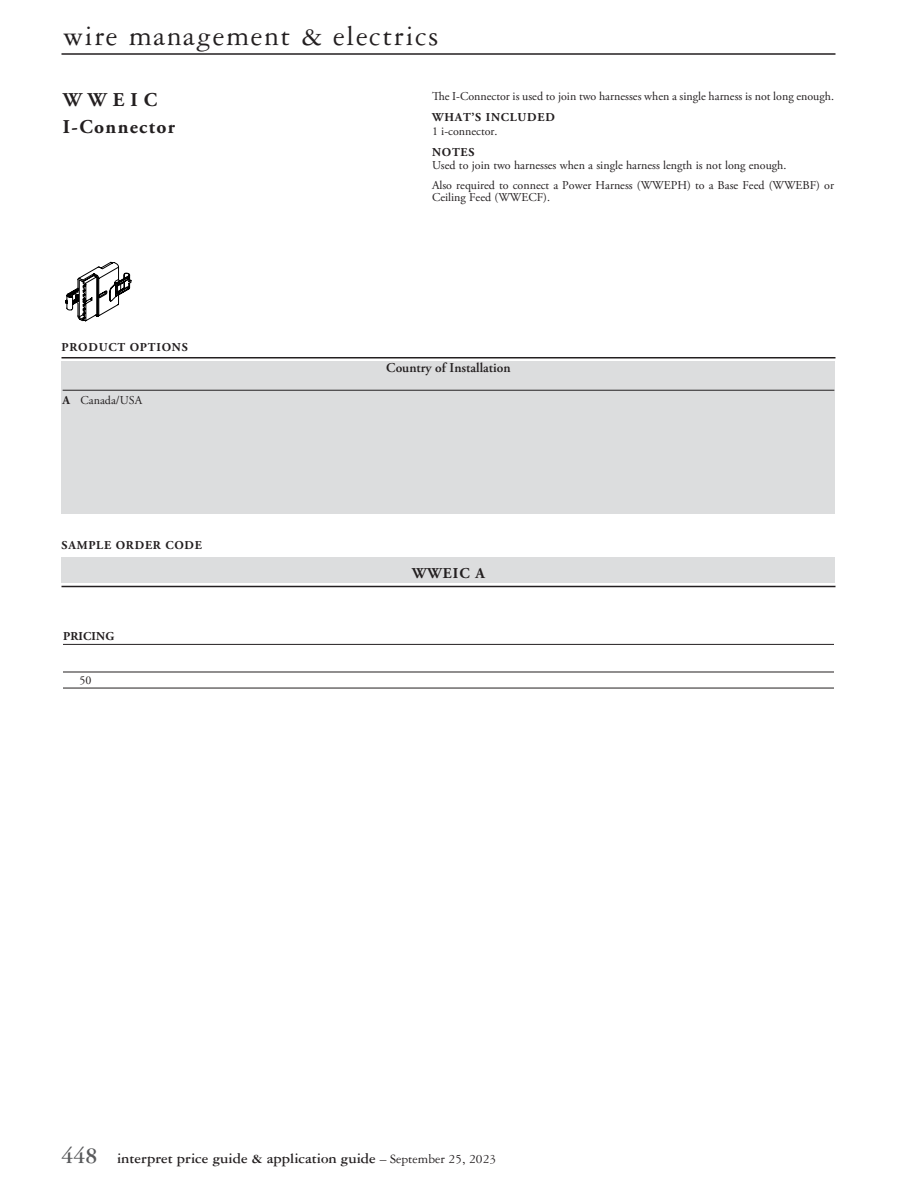
<style>
.page{position:relative;width:918px;height:1188px;background:#fff}
.page>*{position:absolute;margin:0;border:0;box-sizing:border-box;transform-origin:0 0}
.t1{font:30px "Garamond Three";letter-spacing:.05em;color:#231f20}
.t2{font:700 19.5px/27px "Adobe Garamond Pro";letter-spacing:.07em;color:#231f20}
.t3{font:700 15px "Garamond Three";color:#231f20}
.t4{font:700 15px "Adobe Garamond Pro";letter-spacing:.065em;color:#231f20}
.t5{font:600 13.5px "Adobe Garamond Pro";color:#231f20}
.t6{font:12px/19.5px "Adobe Garamond Pro";color:#231f20}
.t7{font:700 12px "Adobe Garamond Pro";letter-spacing:.065em;color:#231f20}
.t8{font:700 12px "Adobe Garamond Pro";letter-spacing:.015em;color:#231f20}
.s1{font-weight:700}
.s2{font-size:24px;color:#58595b}
.s3{font-weight:400;font-size:13.5px}
</style>
<div class="page">
<hr style="left:62px;top:53px;width:774px;height:2px;background:#231f20">
<div style="left:62px;top:362px;width:774px;height:152px;background:#dcddde"></div>
<hr style="left:63px;top:390px;width:771px;height:1px;background:#231f20">
<hr style="left:62px;top:357px;width:774px;height:1px;background:#231f20">
<hr style="left:62px;top:586px;width:774px;height:1px;background:#231f20">
<div style="left:62px;top:557px;width:774px;height:26px;background:#dcddde"></div>
<hr style="left:63px;top:644px;width:771px;height:1px;background:#231f20">
<hr style="left:63px;top:672px;width:771px;height:1px;background:#231f20">
<hr style="left:63px;top:688px;width:771px;height:1px;background:#231f20">
<svg style="left:65px;top:262px;width:66px;height:59px"></svg>
<h1 class="t1" style="left:63px;top:20px;width:377px">wire management &amp; electrics</h1>
<h2 class="t2" style="left:63px;top:86px;width:114px">WWEIC<br>I-Connector</h2>
<p class="t7" style="left:62px;top:340px;width:128px">PRODUCT OPTIONS</p>
<p class="t6" style="left:63px;top:391px;width:81px"><span class="s1">A</span> Canada/USA</p>
<p class="t7" style="left:62px;top:538px;width:142px">SAMPLE ORDER CODE</p>
<p class="t8" style="left:63px;top:629px;width:53px">PRICING</p>
<p class="t6" style="left:80px;top:671px;width:13px">50</p>
<p class="t6" style="left:432px;top:87px;width:403px">The I-Connector is used to join two harnesses when a single harness is not long enough.</p>
<p class="t7" style="left:432px;top:110px;width:124px">WHAT’S INCLUDED</p>
<p class="t6" style="left:432px;top:122px;width:67px">1 i-connector.</p>
<p class="t7" style="left:432px;top:145px;width:44px">NOTES</p>
<p class="t6" style="left:432px;top:156px;width:404px">Used to join two harnesses when a single harness length is not long enough.<br>Also required to connect a Power Harness (WWEPH) to a Base Feed (WWEBF) or</p>
<p class="t6" style="left:432px;top:188px;width:120px">Ceiling Feed (WWECF).</p>
<p class="t5" style="left:386px;top:360px;width:126px">Country of Installation</p>
<p class="t4" style="left:412px;top:564px;width:74px">WWEIC A</p>
<p class="t3" style="left:62px;top:1150px;width:436px"><span class="s2">448</span> interpret price guide &amp; application guide <span class="s3">– September 25, 2023</span></p>
</div>
